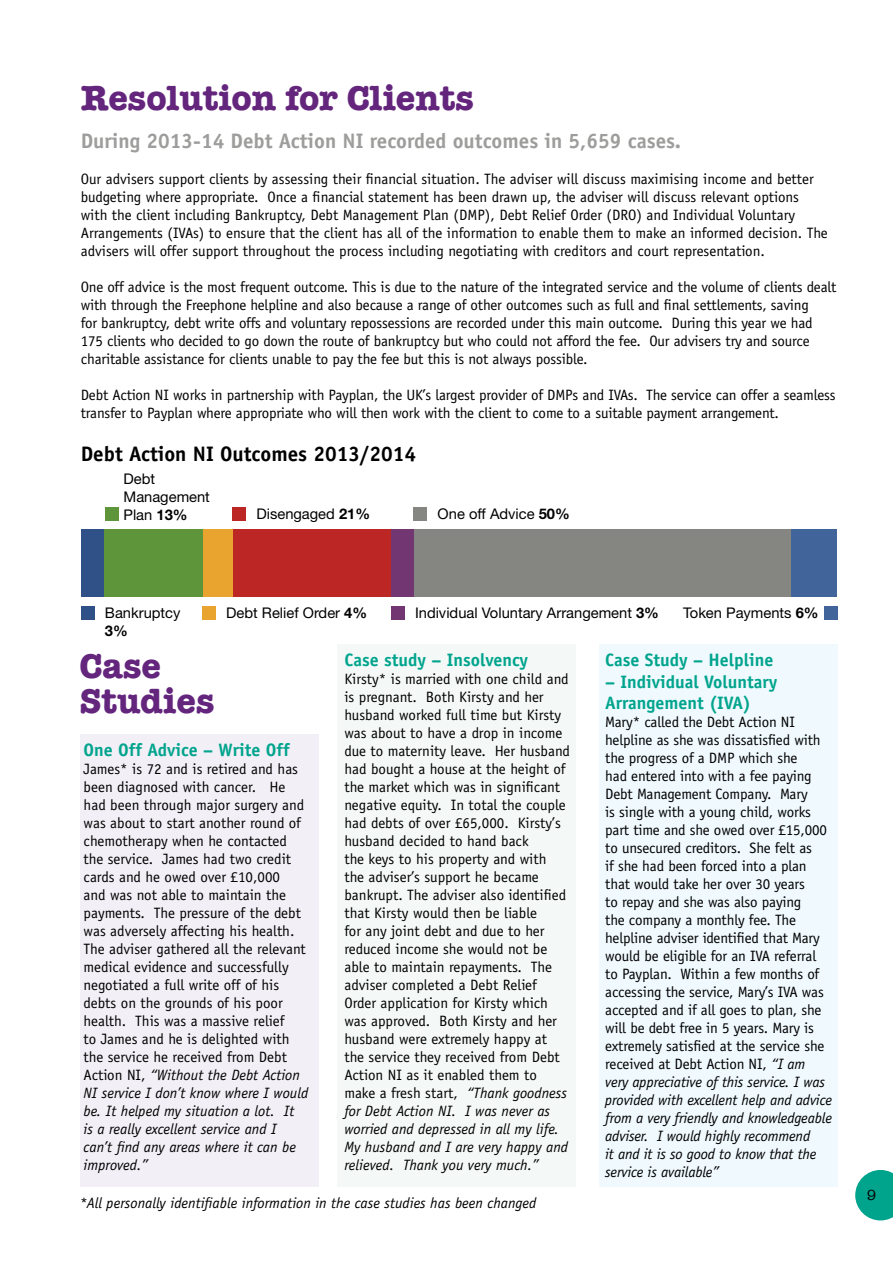
<style>
.page{position:relative;width:893px;height:1263px;background:#fff}
.page>*{position:absolute;margin:0;border:0;box-sizing:border-box;transform-origin:0 0}
.t1{font:700 36px/34.5px "American Typewriter";color:#64257d}
.t2{font:700 21px "Officina Sans";color:#9d9d9c}
.t3{font:700 21px "Officina Sans";color:#000}
.t4{font:700 18px/21.6px "Officina Sans";color:#00a48d}
.t5{font:15px/18px "Officina Sans";letter-spacing:-.01em;color:#000}
.t6{font:italic 15px "Officina Sans";color:#000}
.t7{font:15px "American Typewriter";color:#000}
.t8{font:14.7px/17.7px "Helvetica Neue";color:#000}
.t9{font:700 14.7px "Helvetica Neue";color:#000}
.s1{font-weight:700}
.s2{font-style:italic}
</style>
<div class="page">
<div style="left:600px;top:644px;width:238px;height:542px;background:#f0f9fe"></div>
<div style="left:337px;top:644px;width:238px;height:542px;background:#f4f9f8"></div>
<div style="left:81px;top:733px;width:238px;height:453px;background:#f3eff7"></div>
<svg style="left:855px;top:1170px;width:38px;height:50px;background:#28b29e"></svg>
<div style="left:791px;top:530px;width:45px;height:67px;background:#41659b"></div>
<div style="left:413px;top:530px;width:378px;height:67px;background:#858582"></div>
<div style="left:391px;top:530px;width:22px;height:67px;background:#723773"></div>
<div style="left:232px;top:530px;width:159px;height:67px;background:#bc2625"></div>
<div style="left:202px;top:530px;width:30px;height:67px;background:#e9a32f"></div>
<div style="left:104px;top:530px;width:98px;height:67px;background:#5e943a"></div>
<div style="left:82px;top:530px;width:22px;height:67px;background:#305088"></div>
<div style="left:81px;top:606px;width:13px;height:13px;background:#305088"></div>
<div style="left:105px;top:507px;width:14px;height:14px;background:#5e943a"></div>
<div style="left:202px;top:606px;width:14px;height:13px;background:#e9a32f"></div>
<div style="left:232px;top:507px;width:14px;height:14px;background:#bc2625"></div>
<div style="left:391px;top:606px;width:13px;height:13px;background:#723773"></div>
<div style="left:413px;top:507px;width:14px;height:14px;background:#858582"></div>
<div style="left:824px;top:606px;width:14px;height:13px;background:#41659b"></div>
<h1 class="t1" style="left:81px;top:80px;width:395px">Resolution for Clients</h1>
<h2 class="t2" style="left:81px;top:127px;width:602px">During 2013-14 Debt Action NI recorded outcomes in 5,659 cases.</h2>
<p class="t5" style="left:81px;top:170px;width:748px">Our advisers support clients by assessing their financial situation. The adviser will discuss maximising income and better budgeting where appropriate. Once a financial statement has been drawn up, the adviser will discuss relevant options with the client including Bankruptcy, Debt Management Plan (DMP), Debt Relief Order (DRO) and Individual Voluntary Arrangements (IVAs) to ensure that the client has all of the information to enable them to make an informed decision. The advisers will offer support throughout the process including negotiating with creditors and court representation.</p>
<p class="t5" style="left:81px;top:278px;width:757px">One off advice is the most frequent outcome. This is due to the nature of the integrated service and the volume of clients dealt with through the Freephone helpline and also because a range of other outcomes such as full and final settlements, saving<br>for bankruptcy, debt write offs and voluntary repossessions are recorded under this main outcome. During this year we had 175 clients who decided to go down the route of bankruptcy but who could not afford the fee. Our advisers try and source charitable assistance for clients unable to pay the fee but this is not always possible.</p>
<p class="t5" style="left:81px;top:386px;width:756px">Debt Action NI works in partnership with Payplan, the UK’s largest provider of DMPs and IVAs. The service can offer a seamless transfer to Payplan where appropriate who will then work with the client to come to a suitable payment arrangement.</p>
<h2 class="t3" style="left:81px;top:441px;width:337px">Debt Action NI Outcomes 2013/2014</h2>
<p class="t8" style="left:124px;top:471px;width:88px">Debt<br>Management<br>Plan <span class="s1">13%</span></p>
<p class="t8" style="left:256px;top:506px;width:115px">Disengaged <span class="s1">21%</span></p>
<p class="t8" style="left:438px;top:506px;width:134px">One off Advice <span class="s1">50%</span></p>
<p class="t8" style="left:105px;top:605px;width:77px">Bankruptcy</p>
<p class="t9" style="left:105px;top:619px;width:24px">3%</p>
<p class="t8" style="left:226px;top:605px;width:142px">Debt Relief Order <span class="s1">4%</span></p>
<p class="t8" style="left:415px;top:605px;width:245px">Individual Voluntary Arrangement <span class="s1">3%</span></p>
<p class="t8" style="left:683px;top:605px;width:137px">Token Payments <span class="s1">6%</span></p>
<h1 class="t1" style="left:79px;top:649px;width:136px">Case<br>Studies</h1>
<p class="t4" style="left:84px;top:739px;width:208px">One Off Advice – Write Off</p>
<p class="t5" style="left:84px;top:760px;width:226px">James* is 72 and is retired and has been diagnosed with cancer. He had been through major surgery and was about to start another round of chemotherapy when he contacted the service. James had two credit cards and he owed over £10,000<br>and was not able to maintain the payments. The pressure of the debt was adversely affecting his health.<br>The adviser gathered all the relevant medical evidence and successfully negotiated a full write off of his debts on the grounds of his poor health. This was a massive relief<br>to James and he is delighted with the service he received from Debt<br>Action NI, <span class="s2">“Without the Debt Action<br>NI service I don’t know where I would be. It helped my situation a lot. It<br>is a really excellent service and I can’t find any areas where it can be improved.”</span></p>
<p class="t4" style="left:344px;top:649px;width:185px">Case study – Insolvency</p>
<p class="t5" style="left:344px;top:670px;width:227px">Kirsty* is married with one child and is pregnant. Both Kirsty and her husband worked full time but Kirsty was about to have a drop in income due to maternity leave. Her husband had bought a house at the height of the market which was in significant negative equity. In total the couple had debts of over £65,000. Kirsty’s husband decided to hand back<br>the keys to his property and with<br>the adviser’s support he became bankrupt. The adviser also identified that Kirsty would then be liable<br>for any joint debt and due to her reduced income she would not be able to maintain repayments. The adviser completed a Debt Relief Order application for Kirsty which was approved. Both Kirsty and her husband were extremely happy at the service they received from Debt Action NI as it enabled them to make a fresh start, <span class="s2">“Thank goodness for Debt Action NI. I was never as worried and depressed in all my life.<br>My husband and I are very happy and relieved. Thank you very much.”</span></p>
<p class="t6" style="left:79px;top:1194px;width:458px">*All personally identifiable information in the case studies has been changed</p>
<p class="t4" style="left:605px;top:649px;width:170px">Case Study – Helpline</p>
<p class="t4" style="left:605px;top:671px;width:174px">– Individual Voluntary<br>Arrangement (IVA)</p>
<p class="t5" style="left:605px;top:713px;width:228px">Mary* called the Debt Action NI helpline as she was dissatisfied with the progress of a DMP which she<br>had entered into with a fee paying Debt Management Company. Mary<br>is single with a young child, works part time and she owed over £15,000 to unsecured creditors. She felt as<br>if she had been forced into a plan that would take her over 30 years<br>to repay and she was also paying<br>the company a monthly fee. The helpline adviser identified that Mary would be eligible for an IVA referral to Payplan. Within a few months of accessing the service, Mary’s IVA was accepted and if all goes to plan, she will be debt free in 5 years. Mary is extremely satisfied at the service she received at Debt Action NI, <span class="s2">“I am very appreciative of this service. I was provided with excellent help and advice from a very friendly and knowledgeable adviser. I would highly recommend<br>it and it is so good to know that the service is available”</span></p>
<p class="t7" style="left:867px;top:1187px;width:11px">9</p>
</div>
